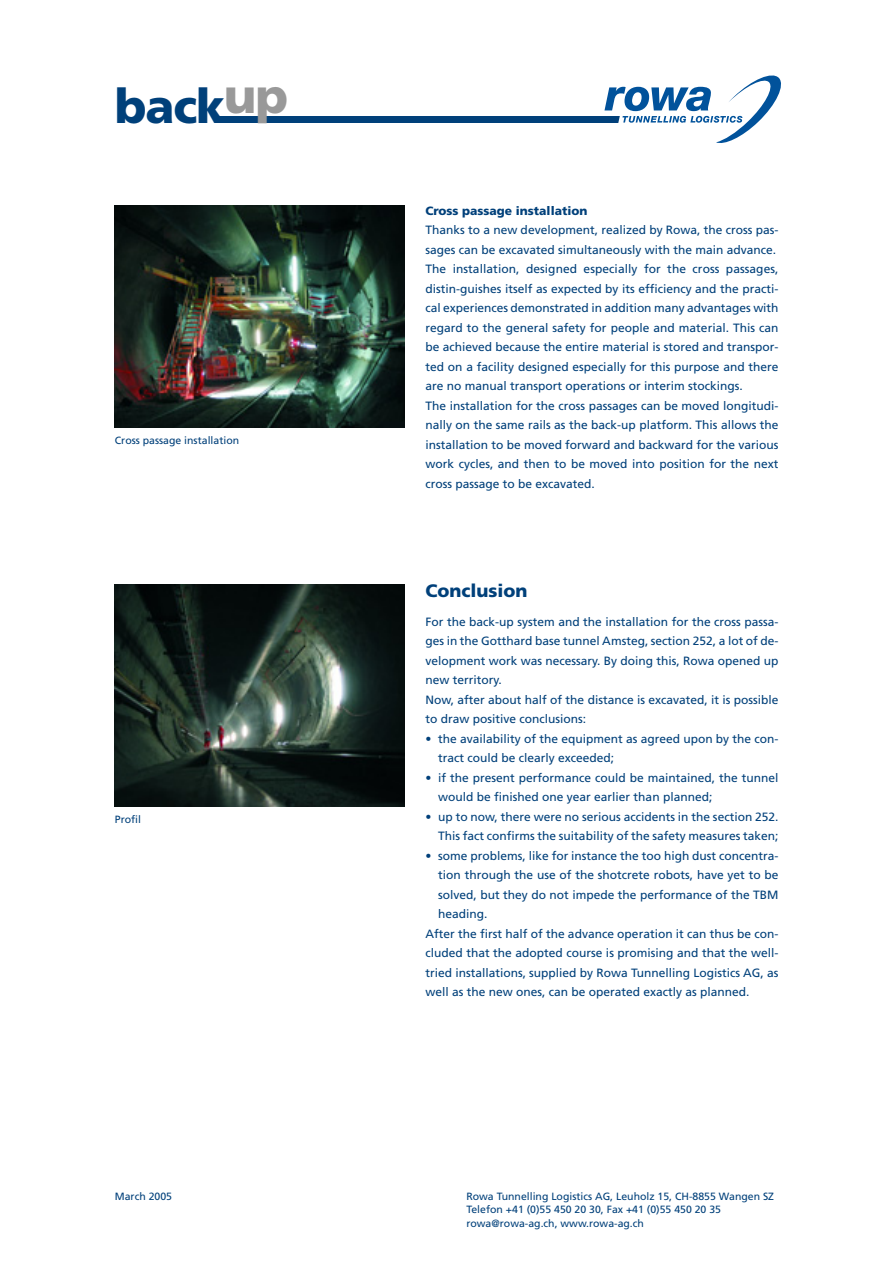
<style>
.page{position:relative;width:893px;height:1263px;background:#fff}
.page>*{position:absolute;margin:0;border:0;box-sizing:border-box;transform-origin:0 0}
.t1{font:900 47.55px "Frutiger";color:#00407a}
.t2{font:900 18px "Frutiger";color:#00407a}
.t3{font:12px/19.5px "Frutiger";color:#00407a}
.t4{font:900 12px "Frutiger";color:#00407a}
.t5{font:10.5px/13.5px "Frutiger";color:#00407a}
</style>
<div class="page">
<div style="left:216px;top:117px;width:404px;height:6px;background:#00407a"></div>
<svg style="left:604px;top:75px;width:177px;height:68px"></svg>
<img style="left:115px;top:206px;width:289px;height:222px">
<img style="left:115px;top:584px;width:289px;height:223px">
<h1 class="t1" style="left:115px;top:87px;width:175px">back<sup>up</sup></h1>
<p class="t5" style="left:115px;top:434px;width:126px">Cross passage installation</p>
<p class="t5" style="left:115px;top:813px;width:28px">Profil</p>
<p class="t4" style="left:425px;top:206px;width:163px">Cross passage installation</p>
<p class="t3" style="left:425px;top:221px;width:354px">Thanks to a new development, realized by Rowa, the cross pas&shy;sages can be excavated simultaneously with the main advance.<br>The installation, designed especially for the cross passages, distin-guishes itself as expected by its efficiency and the practi&shy;cal experiences demonstrated in addition many advantages with regard to the general safety for people and material. This can be achieved because the entire material is stored and transpor&shy;ted on a facility designed especially for this purpose and there are no manual transport operations or interim stockings.<br>The installation for the cross passages can be moved longitudi&shy;nally on the same rails as the back-up platform. This allows the installation to be moved forward and backward for the various work cycles, and then to be moved into position for the next cross passage to be excavated.</p>
<h2 class="t2" style="left:425px;top:584px;width:104px">Conclusion</h2>
<p class="t3" style="left:425px;top:613px;width:354px">For the back-up system and the installation for the cross passa&shy;ges in the Gotthard base tunnel Amsteg, section 252, a lot of de&shy;velopment work was necessary. By doing this, Rowa opened up new territory.<br>Now, after about half of the distance is excavated, it is possible to draw positive conclusions:</p>
<p class="t3" style="left:438px;top:730px;width:342px;text-indent:-13px">• the availability of the equipment as agreed upon by the con&shy;tract could be clearly exceeded;</p>
<p class="t3" style="left:438px;top:769px;width:342px;text-indent:-13px">• if the present performance could be maintained, the tunnel would be finished one year earlier than planned;</p>
<p class="t3" style="left:425px;top:808px;width:354px;text-align:right">• up to now, there were no serious accidents in the section 252.<br>This fact confirms the suitability of the safety measures taken;</p>
<p class="t3" style="left:425px;top:847px;width:354px">• some problems, like for instance the too high dust concentra-</p>
<p class="t3" style="left:438px;top:866px;width:342px">tion through the use of the shotcrete robots, have yet to be</p>
<p class="t3" style="left:438px;top:886px;width:342px">solved, but they do not impede the performance of the TBM</p>
<p class="t3" style="left:438px;top:905px;width:51px">heading.</p>
<p class="t3" style="left:425px;top:925px;width:354px">After the first half of the advance operation it can thus be con-</p>
<p class="t3" style="left:425px;top:944px;width:354px">cluded that the adopted course is promising and that the well-</p>
<p class="t3" style="left:425px;top:964px;width:354px">tried installations, supplied by Rowa Tunnelling Logistics AG, as</p>
<p class="t3" style="left:425px;top:983px;width:326px">well as the new ones, can be operated exactly as planned.</p>
<p class="t5" style="left:115px;top:1190px;width:59px">March 2005</p>
<p class="t5" style="left:466px;top:1190px;width:309px">Rowa Tunnelling Logistics AG, Leuholz 15, CH-8855 Wangen SZ<br>Telefon +41 (0)55 450 20 30, Fax +41 (0)55 450 20 35 rowa@rowa-ag.ch, www.rowa-ag.ch</p>
</div>
